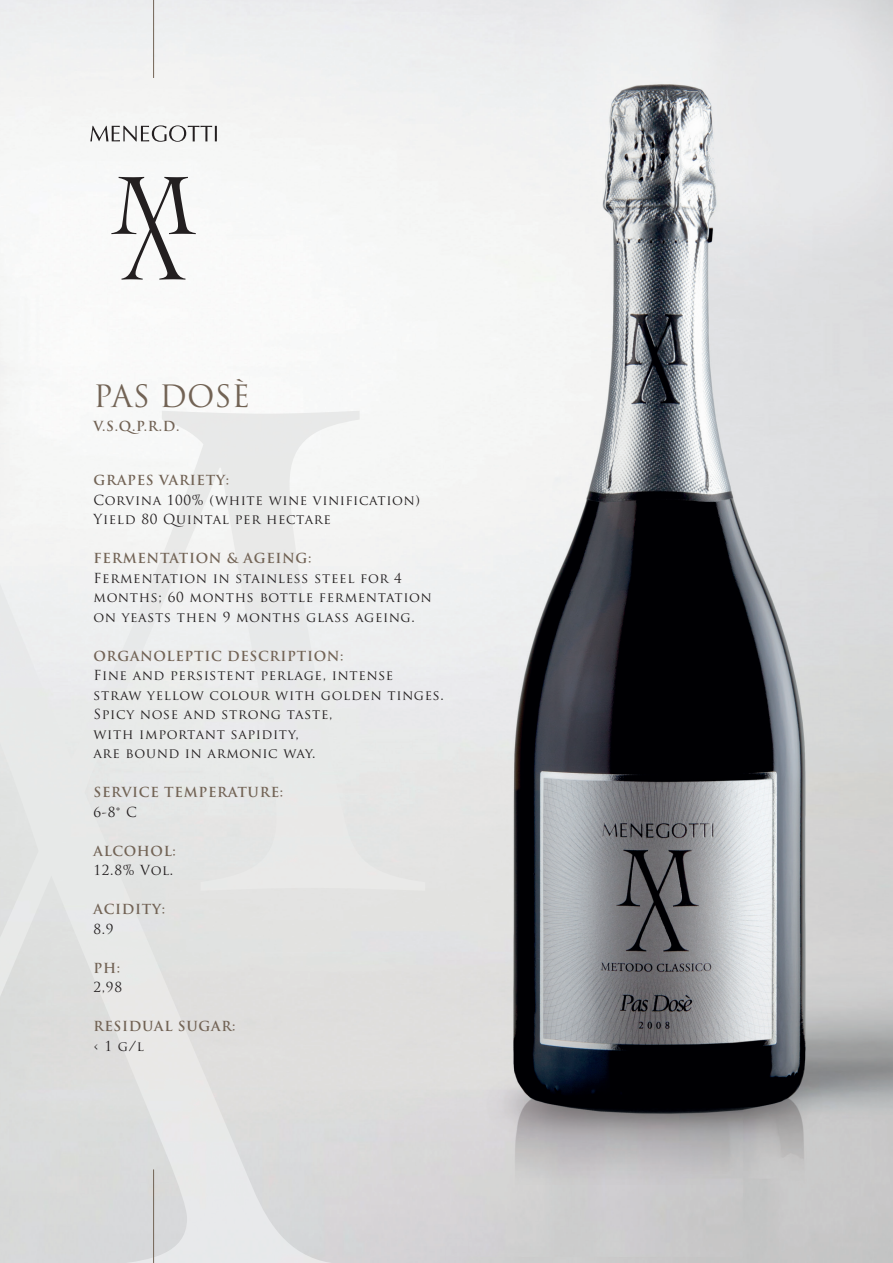
<style>
.page{position:relative;width:893px;height:1263px;background:#fff}
.page>*{position:absolute;margin:0;border:0;box-sizing:border-box;transform-origin:0 0}
.t1{font:30px "Trajan Pro";color:#726355}
.t2{font:13.5px/19.5px "Trajan Pro";letter-spacing:.05em;color:#231f20}
.t3{font:700 13.5px "Trajan Pro";letter-spacing:.05em;color:#726355}
</style>
<div class="page">
<img style="left:0;top:0;width:893px;height:1263px">
<svg style="left:0;top:411px;width:425px;height:852px;fill:#e7e9e8"></svg>
<svg style="left:90px;top:125px;width:127px;height:17px"></svg>
<svg style="left:111px;top:177px;width:85px;height:103px"></svg>
<hr style="left:153px;top:0;width:1px;height:78px;background:#726355">
<hr style="left:153px;top:1169px;width:1px;height:94px;background:#726355">
<p class="t1" style="left:94px;top:377px;width:158px">PAS DOSÈ</p>
<p class="t3" style="left:94px;top:418px;width:88px">V.S.Q.P.R.D.</p>
<p class="t3" style="left:94px;top:472px;width:137px">GRAPES VARIETY:</p>
<p class="t2" style="left:94px;top:490px;width:328px">Corvina 100% (white wine vinification)</p>
<p class="t2" style="left:94px;top:510px;width:239px">Yield 80 Quintal per hectare</p>
<p class="t3" style="left:94px;top:550px;width:220px">FERMENTATION &amp; AGEING:</p>
<p class="t2" style="left:94px;top:568px;width:340px">Fermentation in stainless steel for 4 months; 60 months bottle fermentation on yeasts then 9 months glass ageing.</p>
<p class="t3" style="left:94px;top:648px;width:252px">ORGANOLEPTIC DESCRIPTION:</p>
<p class="t2" style="left:94px;top:666px;width:352px">Fine and persistent perlage, intense straw yellow colour with golden tinges.<br>Spicy nose and strong taste,</p>
<p class="t2" style="left:94px;top:724px;width:207px">with important sapidity,</p>
<p class="t2" style="left:94px;top:744px;width:224px">are bound in armonic way.</p>
<p class="t3" style="left:94px;top:784px;width:191px">SERVICE TEMPERATURE:</p>
<p class="t2" style="left:94px;top:802px;width:45px">6-8° C</p>
<p class="t3" style="left:94px;top:843px;width:84px">ALCOHOL:</p>
<p class="t2" style="left:94px;top:861px;width:81px">12.8% Vol.</p>
<p class="t3" style="left:94px;top:901px;width:73px">ACIDITY:</p>
<p class="t2" style="left:94px;top:919px;width:22px">8.9</p>
<p class="t3" style="left:94px;top:960px;width:28px">PH:</p>
<p class="t2" style="left:94px;top:978px;width:30px">2,98</p>
<p class="t3" style="left:94px;top:1018px;width:144px">RESIDUAL SUGAR:</p>
<p class="t2" style="left:94px;top:1036px;width:52px">‹ 1 g/l</p>
</div>
